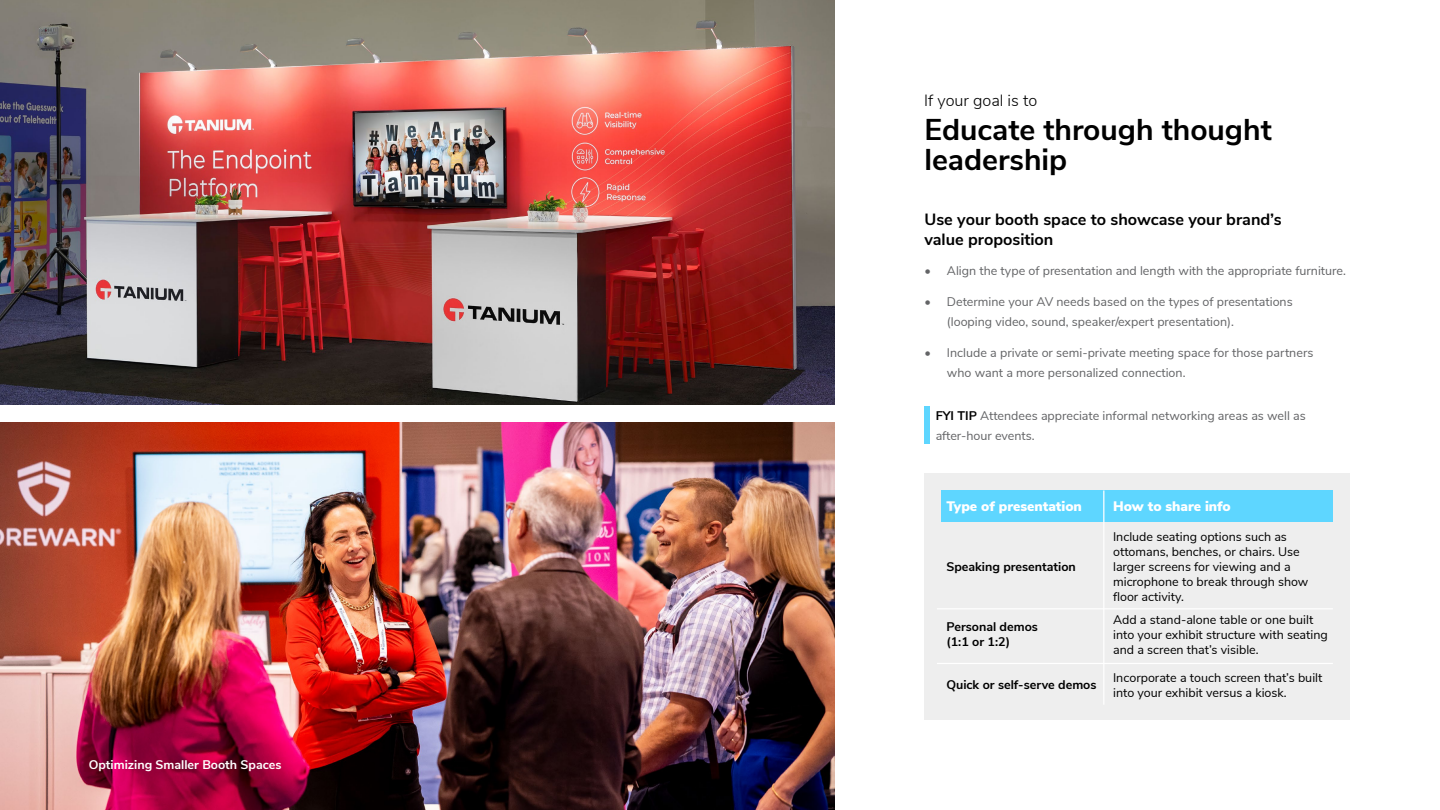
<style>
.page{position:relative;width:1440px;height:810px;background:#fff}
.page>*{position:absolute;margin:0;border:0;box-sizing:border-box;transform-origin:0 0}
.t1{font:700 30px/30px "Nunito Sans";color:#000}
.t2{font:700 16.25px/20px "Nunito Sans";color:#000}
.t3{font:300 16.25px "Nunito Sans";color:#000}
.t4{font:900 13.75px "Nunito Sans";color:#fff}
.t5{font:12.5px/20px "Nunito Sans";color:#636466}
.t6{font:12.5px/15px "Nunito Sans";color:#000}
.t7{font:700 12.5px/15px "Nunito Sans";color:#000}
.t8{font:700 12.5px "Nunito Sans";color:#fff}
.s1{font-weight:700;color:#000}
</style>
<div class="page">
<img style="left:0;top:0;width:834px;height:405px">
<img style="left:0;top:422px;width:834px;height:388px">
<div style="left:924px;top:473px;width:426px;height:247px;background:#eee"></div>
<div style="left:941px;top:491px;width:392px;height:31px;background:#5ed6ff"></div>
<hr style="left:937px;top:608px;width:396px;height:1px;background:#fff">
<hr style="left:937px;top:663px;width:396px;height:1px;background:#fff">
<div style="left:924px;top:406px;width:6px;height:38px;background:#5ed6ff"></div>
<hr style="left:1103px;top:490px;width:1px;height:215px;background:#fff">
<p class="t8" style="left:89px;top:755px;width:194px">Optimizing Smaller Booth Spaces</p>
<h2 class="t3" style="left:924px;top:89px;width:114px">If your goal is to</h2>
<h1 class="t1" style="left:924px;top:113px;width:349px">Educate through thought leadership</h1>
<h2 class="t2" style="left:924px;top:208px;width:359px">Use your booth space to showcase your brand’s value proposition</h2>
<p class="t5" style="left:924px;top:260px;width:423px">• Align the type of presentation and length with the appropriate furniture.</p>
<p class="t5" style="left:947px;top:291px;width:347px;text-indent:-22px">• Determine your AV needs based on the types of presentations (looping video, sound, speaker/expert presentation).</p>
<p class="t5" style="left:947px;top:342px;width:368px;text-indent:-22px">• Include a private or semi-private meeting space for those partners who want a more personalized connection.</p>
<p class="t5" style="left:936px;top:405px;width:372px"><span class="s1">FYI TIP</span> Attendees appreciate informal networking areas as well as after-hour events.</p>
<p class="t4" style="left:946px;top:496px;width:137px">Type of presentation</p>
<p class="t4" style="left:1113px;top:496px;width:119px">How to share info</p>
<p class="t7" style="left:946px;top:558px;width:131px">Speaking presentation</p>
<p class="t6" style="left:1113px;top:528px;width:197px">Include seating options such as ottomans, benches, or chairs. Use larger screens for viewing and a microphone to break through show floor activity.</p>
<p class="t7" style="left:946px;top:619px;width:93px">Personal demos (1:1 or 1:2)</p>
<p class="t6" style="left:1113px;top:611px;width:216px">Add a stand-alone table or one built into your exhibit structure with seating and a screen that’s visible.</p>
<p class="t7" style="left:946px;top:677px;width:152px">Quick or self-serve demos</p>
<p class="t6" style="left:1113px;top:669px;width:211px">Incorporate a touch screen that’s built into your exhibit versus a kiosk.</p>
</div>
